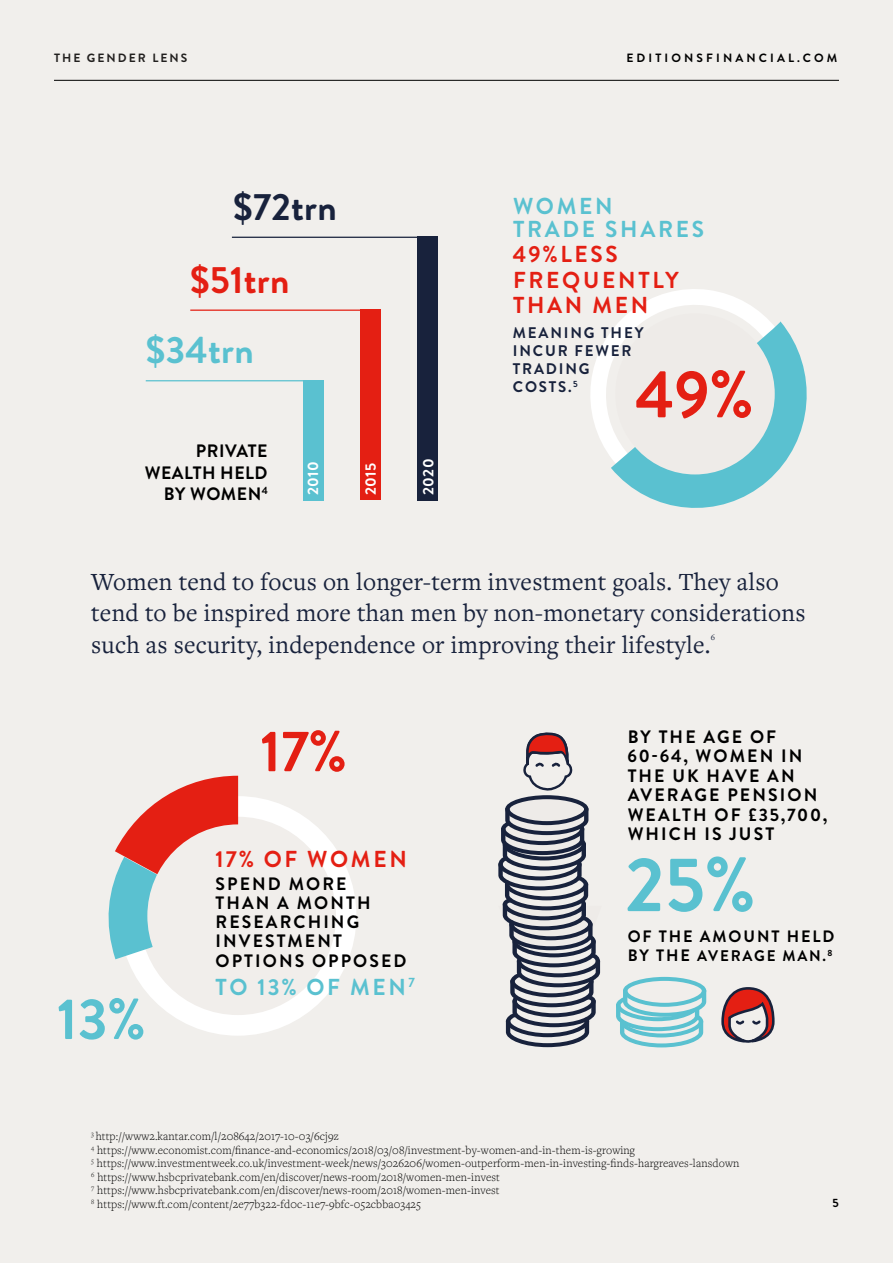
<style>
.page{position:relative;width:893px;height:1263px;background:#f1efec}
.page>*{position:absolute;margin:0;border:0;box-sizing:border-box;transform-origin:0 0}
.t1{font:700 76.95px "Brandon Grotesque";color:#5ac1d0}
.t2{font:700 66.6px "Brandon Grotesque";color:#e41f13}
.t3{font:700 57.9px "Brandon Grotesque";color:#e41f13}
.t4{font:700 57.9px "Brandon Grotesque";color:#5ac1d0}
.t5{font:700 37.95px "Brandon Grotesque";letter-spacing:.01em;color:#e41f13}
.t6{font:700 37.95px "Brandon Grotesque";letter-spacing:.01em;color:#5ac1d0}
.t7{font:700 37.95px "Brandon Grotesque";letter-spacing:.01em;color:#18223c}
.t8{font:25.65px/31.5px "Freight Text Pro";letter-spacing:.01em;color:#18223c}
.t9{font:700 23.1px/25.5px "Brandon Grotesque";letter-spacing:.12em;color:#e41f13}
.t10{font:700 23.1px/23.1px "Brandon Grotesque";letter-spacing:.12em;color:#5ac1d0}
.t11{font:700 18px/19.5px "Brandon Grotesque";letter-spacing:.12em;color:#000}
.t12{font:700 18px/21.6px "Brandon Grotesque";letter-spacing:.03em;color:#000;text-align:right}
.t13{font:700 16.5px "Brandon Grotesque";letter-spacing:.12em;color:#000}
.t14{font:700 15.45px/18px "Brandon Grotesque";letter-spacing:.12em;color:#18223c}
.t15{font:700 15.45px "Brandon Grotesque";letter-spacing:.12em;color:#000}
.t16{font:700 15.15px "Brandon Grotesque";letter-spacing:.02em;color:#fff}
.t17{font:300 12px/13.5px "Freight Text Pro";letter-spacing:.01em;color:#000}
.t18{font:700 12px "Brandon Grotesque";letter-spacing:.26em;color:#000}
.t19{font:700 12px "Brandon Grotesque";letter-spacing:.17em;color:#252322}
.t20{font:8.7px "Freight Text Pro";color:#18223c}
.s1{font-size:16.5px}
</style>
<div class="page">
<svg style="left:590px;top:289px;width:179px;height:168px"></svg>
<div style="left:119px;top:796px;width:237px;height:240px;background:#fff;border-radius:50%"></div>
<svg style="left:611px;top:321px;width:196px;height:187px;fill:#5ac1d0"></svg>
<div style="left:615px;top:313px;width:160px;height:161px;background:#eeebe8;border-radius:50%"></div>
<svg style="left:616px;top:977px;width:90px;height:70px"></svg>
<svg style="left:721px;top:987px;width:54px;height:56px"></svg>
<svg style="left:498px;top:732px;width:103px;height:315px"></svg>
<div style="left:360px;top:310px;width:21px;height:190px;background:#e41f13"></div>
<div style="left:303px;top:380px;width:21px;height:120px;background:#5ac1d0"></div>
<hr style="left:146px;top:380px;width:169px;height:1px;background:#5ac1d0">
<hr style="left:190px;top:310px;width:177px;height:1px;background:#e41f13">
<div style="left:418px;top:237px;width:20px;height:264px;background:#18223c"></div>
<hr style="left:232px;top:237px;width:193px;height:1px;background:#18223c">
<hr style="left:54px;top:80px;width:785px;height:1px;background:#000">
<div style="left:140px;top:817px;width:196px;height:198px;background:#f1eeeb;border-radius:50%"></div>
<svg style="left:108px;top:776px;width:130px;height:183px"></svg>
<div style="left:147px;top:824px;width:181px;height:183px;background:#f1eeeb;border-radius:50%"></div>
<p class="t19" style="left:54px;top:50px;width:135px">THE GENDER LENS</p>
<p class="t18" style="left:626px;top:50px;width:212px">EDITIONSFINANCIAL.COM</p>
<h3 class="t7" style="left:233px;top:180px;width:105px">$72trn</h3>
<h3 class="t5" style="left:190px;top:253px;width:101px">$51trn</h3>
<h3 class="t6" style="left:146px;top:323px;width:109px">$34trn</h3>
<h3 class="t12" style="left:145px;top:440px;width:125px">PRIVATE<br>WEALTH HELD<br>BY WOMEN<sup>4</sup></h3>
<p class="t16" style="left:302px;top:495px;width:35px;rotate:-90deg">2010</p>
<p class="t16" style="left:360px;top:495px;width:34px;rotate:-90deg">2015</p>
<p class="t16" style="left:418px;top:495px;width:38px;rotate:-90deg">2020</p>
<h3 class="t10" style="left:513px;top:195px;width:193px">WOMEN<br>TRADE SHARES</h3>
<h3 class="t9" style="left:513px;top:242px;width:167px">49%LESS<br>FREQUENTLY<br>THAN MEN</h3>
<p class="t14" style="left:513px;top:324px;width:132px">MEANING THEY<br>INCUR FEWER<br>TRADING<br>COSTS.<sup>5</sup></p>
<h2 class="t2" style="left:635px;top:348px;width:120px">49%</h2>
<h3 class="t8" style="left:91px;top:565px;width:716px">Women tend to focus on longer-term investment goals. They also tend to be inspired more than men by non-monetary considerations such as security, independence or improving their lifestyle.</h3>
<p class="t20" style="left:711px;top:632px;width:6px">6</p>
<h3 class="t4" style="left:57px;top:979px;width:90px">13%</h3>
<h3 class="t3" style="left:260px;top:711px;width:88px">17%</h3>
<h3 class="t9" style="left:215px;top:846px;width:193px">17% OF WOMEN</h3>
<h3 class="t11" style="left:216px;top:874px;width:192px">SPEND MORE<br>THAN A MONTH<br>RESEARCHING<br>INVESTMENT<br>OPTIONS OPPOSED</h3>
<h3 class="t10" style="left:216px;top:976px;width:201px">TO 13% OF MEN<sup>7</sup></h3>
<h3 class="t11" style="left:628px;top:727px;width:201px">BY THE AGE OF<br>60-64, WOMEN IN<br>THE UK HAVE AN<br>AVERAGE PENSION<br>WEALTH OF £35,700,<br>WHICH IS JUST</h3>
<h1 class="t1" style="left:625px;top:831px;width:132px">25%</h1>
<h3 class="t13" style="left:628px;top:925px;width:208px">OF THE AMOUNT HELD</h3>
<p class="t15" style="left:628px;top:945px;width:206px"><span class="s1">BY THE</span> AVERAGE MAN.<sup>8</sup></p>
<p class="t17" style="left:91px;top:1129px;width:650px"><sup>3</sup> http://www2.kantar.com/l/208642/2017-10-03/6cj9z<br><sup>4</sup> https://www.economist.com/finance-and-economics/2018/03/08/investment-by-women-and-in-them-is-growing<br><sup>5</sup> https://www.investmentweek.co.uk/investment-week/news/3026206/women-outperform-men-in-investing-finds-hargreaves-lansdown <sup>6</sup> https://www.hsbcprivatebank.com/en/discover/news-room/2018/women-men-invest<br><sup>7</sup> https://www.hsbcprivatebank.com/en/discover/news-room/2018/women-men-invest<br><sup>8</sup> https://www.ft.com/content/2e77b322-fd0c-11e7-9bfc-052cbba03425</p>
<p class="t18" style="left:833px;top:1195px;width:8px">5</p>
</div>
